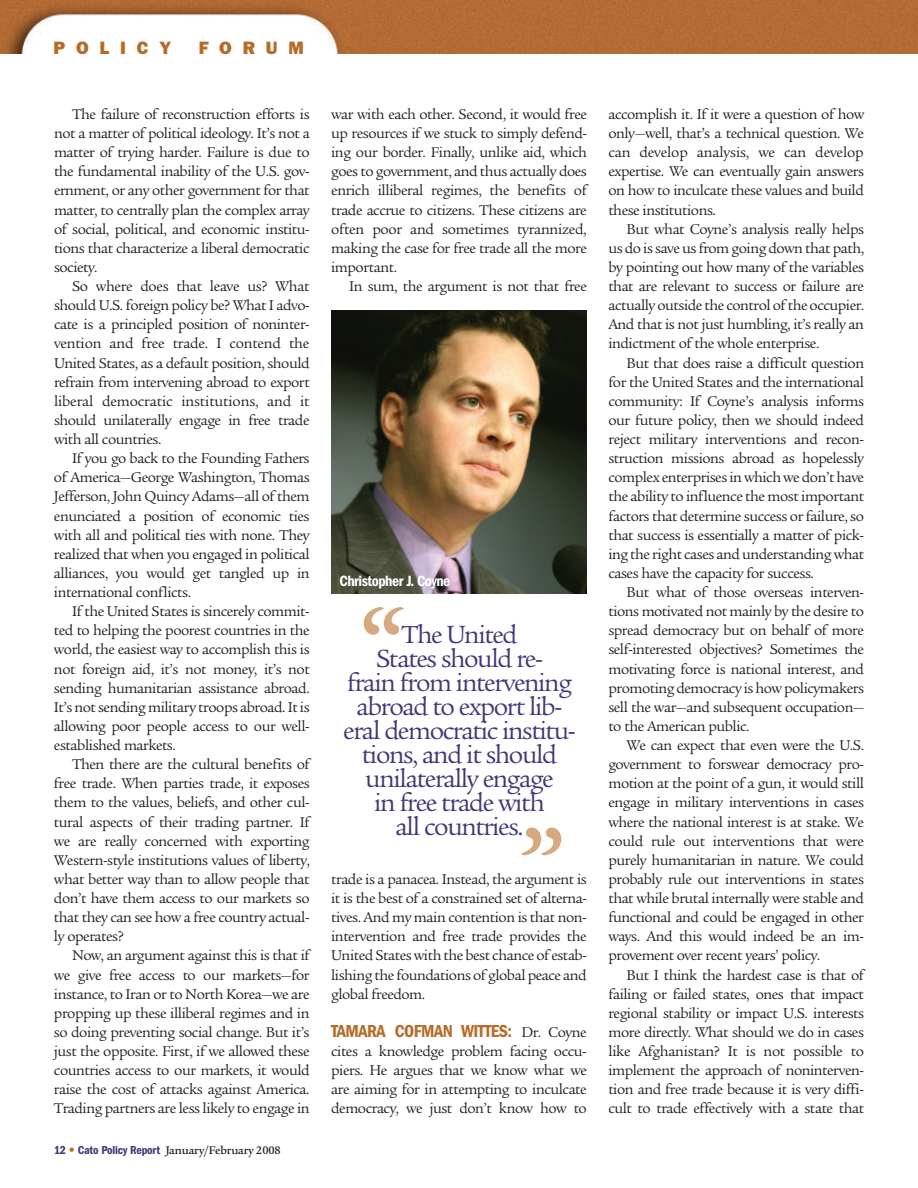
<style>
.page{position:relative;width:918px;height:1188px;background:#fff}
.page>*{position:absolute;margin:0;border:0;box-sizing:border-box;transform-origin:0 0}
.t1{font:700 90px "Legacy Serif";color:#d7a980}
.t2{font:27px/24px "Legacy Serif";letter-spacing:-.05em;color:#403878;text-align:center}
.t3{font:600 condensed 18px "Franklin Gothic";letter-spacing:-.03em;color:#b66b27}
.t4{font:800 18px "Franklin Gothic";letter-spacing:.6em;color:#b66b27}
.t5{font:15.3px/19px "Legacy Serif";letter-spacing:-.03em;color:#231f20;text-align:justify}
.t6{font:600 condensed 15.3px "Franklin Gothic";letter-spacing:-.03em;color:#fff}
.t7{font:500 12px "Legacy Serif";letter-spacing:-.015em;color:#231f20}
.s1{font-family:"Franklin Gothic";font-weight:600;font-stretch:condensed;color:#403878}
.s2{font-family:"Franklin Gothic";font-weight:400;font-stretch:condensed;color:#b66b27}
.s3{font-family:"Legacy Serif";font-weight:400;font-stretch:normal;font-size:15.3px;color:#231f20}
</style>
<div class="page">
<img style="left:0;top:0;width:918px;height:54px">
<img style="left:331px;top:310px;width:256px;height:284px">
<p class="t4" style="left:54px;top:37px;width:119px">POLICY</p>
<p class="t4" style="left:199px;top:37px;width:107px">FORUM</p>
<p class="t5" style="left:54px;top:106px;width:257px;text-indent:18px">The failure of reconstruction efforts is not a matter of political ideology. It’s not a matter of trying harder. Failure is due to the fundamental inability of the U.S. gov&shy;ernment, or any other government for that matter, to centrally plan the complex array of social, political, and economic institu&shy;tions that characterize a liberal democratic society.</p>
<p class="t5" style="left:54px;top:278px;width:257px;text-indent:18px">So where does that leave us? What should U.S. foreign policy be? What I advo&shy;cate is a principled position of noninter&shy;vention and free trade. I contend the United States, as a default position, should refrain from intervening abroad to export liberal democratic institutions, and it should unilaterally engage in free trade with all countries.</p>
<p class="t5" style="left:54px;top:450px;width:257px;text-indent:18px">If you go back to the Founding Fathers of America—George Washington, Thomas Jefferson, John Quincy Adams—all of them enunciated a position of economic ties with all and political ties with none. They realized that when you engaged in political alliances, you would get tangled up in international conflicts.</p>
<p class="t5" style="left:54px;top:603px;width:257px;text-indent:18px">If the United States is sincerely commit&shy;ted to helping the poorest countries in the world, the easiest way to accomplish this is not foreign aid, it’s not money, it’s not sending humanitarian assistance abroad.<br>It’s not sending military troops abroad. It is allowing poor people access to our well&shy;established markets.</p>
<p class="t5" style="left:54px;top:756px;width:257px;text-indent:18px">Then there are the cultural benefits of free trade. When parties trade, it exposes them to the values, beliefs, and other cul&shy;tural aspects of their trading partner. If we are really concerned with exporting Western-style institutions values of liberty, what better way than to allow people that don’t have them access to our markets so that they can see how a free country actual&shy;ly operates?</p>
<p class="t5" style="left:54px;top:948px;width:257px;text-indent:18px">Now, an argument against this is that if we give free access to our markets—for instance, to Iran or to North Korea—we are propping up these illiberal regimes and in so doing preventing social change. But it’s just the opposite. First, if we allowed these countries access to our markets, it would raise the cost of attacks against America.<br>Trading partners are less likely to engage in</p>
<p class="t7" style="left:54px;top:1146px;width:228px"><span class="s1">12</span> <span class="s2">•</span> <span class="s1">Cato Policy Report</span> January/February 2008</p>
<p class="t5" style="left:331px;top:106px;width:257px">war with each other. Second, it would free up resources if we stuck to simply defend&shy;ing our border. Finally, unlike aid, which goes to government, and thus actually does enrich illiberal regimes, the benefits of trade accrue to citizens. These citizens are often poor and sometimes tyrannized, making the case for free trade all the more important.</p>
<p class="t5" style="left:349px;top:278px;width:239px">In sum, the argument is not that free</p>
<p class="t6" style="left:340px;top:575px;width:112px">Christopher J. Coyne</p>
<h1 class="t1" style="left:361px;top:605px;width:46px">“</h1>
<h2 class="t2" style="left:343px;top:626px;width:234px">The United<br>States should re-<br>frain from intervening abroad to export lib&shy;eral democratic institu&shy;tions, and it should unilaterally engage<br>in free trade with<br>all countries.</h2>
<h1 class="t1" style="left:519px;top:825px;width:46px">”</h1>
<p class="t5" style="left:331px;top:871px;width:257px">trade is a panacea. Instead, the argument is it is the best of a constrained set of alterna&shy;tives. And my main contention is that non&shy;intervention and free trade provides the United States with the best chance of estab&shy;lishing the foundations of global peace and global freedom.</p>
<p class="t3" style="left:331px;top:1025px;width:257px">TAMARA COFMAN WITTES: <span class="s3">Dr. Coyne</span></p>
<p class="t5" style="left:331px;top:1043px;width:257px">cites a knowledge problem facing occu&shy;piers. He argues that we know what we are aiming for in attempting to inculcate democracy, we just don’t know how to</p>
<p class="t5" style="left:608px;top:106px;width:257px">accomplish it. If it were a question of how only—well, that’s a technical question. We can develop analysis, we can develop expertise. We can eventually gain answers on how to inculcate these values and build these institutions.</p>
<p class="t5" style="left:608px;top:221px;width:257px;text-indent:18px">But what Coyne’s analysis really helps us do is save us from going down that path, by pointing out how many of the variables that are relevant to success or failure are actually outside the control of the occupier.<br>And that is not just humbling, it’s really an indictment of the whole enterprise.</p>
<p class="t5" style="left:608px;top:355px;width:257px;text-indent:18px">But that does raise a difficult question for the United States and the international community: If Coyne’s analysis informs our future policy, then we should indeed reject military interventions and recon&shy;struction missions abroad as hopelessly complex enterprises in which we don’t have the ability to influence the most important factors that determine success or failure, so that success is essentially a matter of pick&shy;ing the right cases and understanding what cases have the capacity for success.</p>
<p class="t5" style="left:608px;top:584px;width:257px;text-indent:18px">But what of those overseas interven&shy;tions motivated not mainly by the desire to spread democracy but on behalf of more self-interested objectives? Sometimes the motivating force is national interest, and promoting democracy is how policymakers sell the war—and subsequent occupation— to the American public.</p>
<p class="t5" style="left:608px;top:737px;width:257px;text-indent:18px">We can expect that even were the U.S. government to forswear democracy pro&shy;motion at the point of a gun, it would still engage in military interventions in cases where the national interest is at stake. We could rule out interventions that were purely humanitarian in nature. We could probably rule out interventions in states that while brutal internally were stable and functional and could be engaged in other ways. And this would indeed be an im&shy;provement over recent years’ policy.</p>
<p class="t5" style="left:608px;top:967px;width:257px;text-indent:18px">But I think the hardest case is that of failing or failed states, ones that impact regional stability or impact U.S. interests more directly. What should we do in cases like Afghanistan? It is not possible to implement the approach of noninterven&shy;tion and free trade because it is very diffi&shy;cult to trade effectively with a state that</p>
</div>
